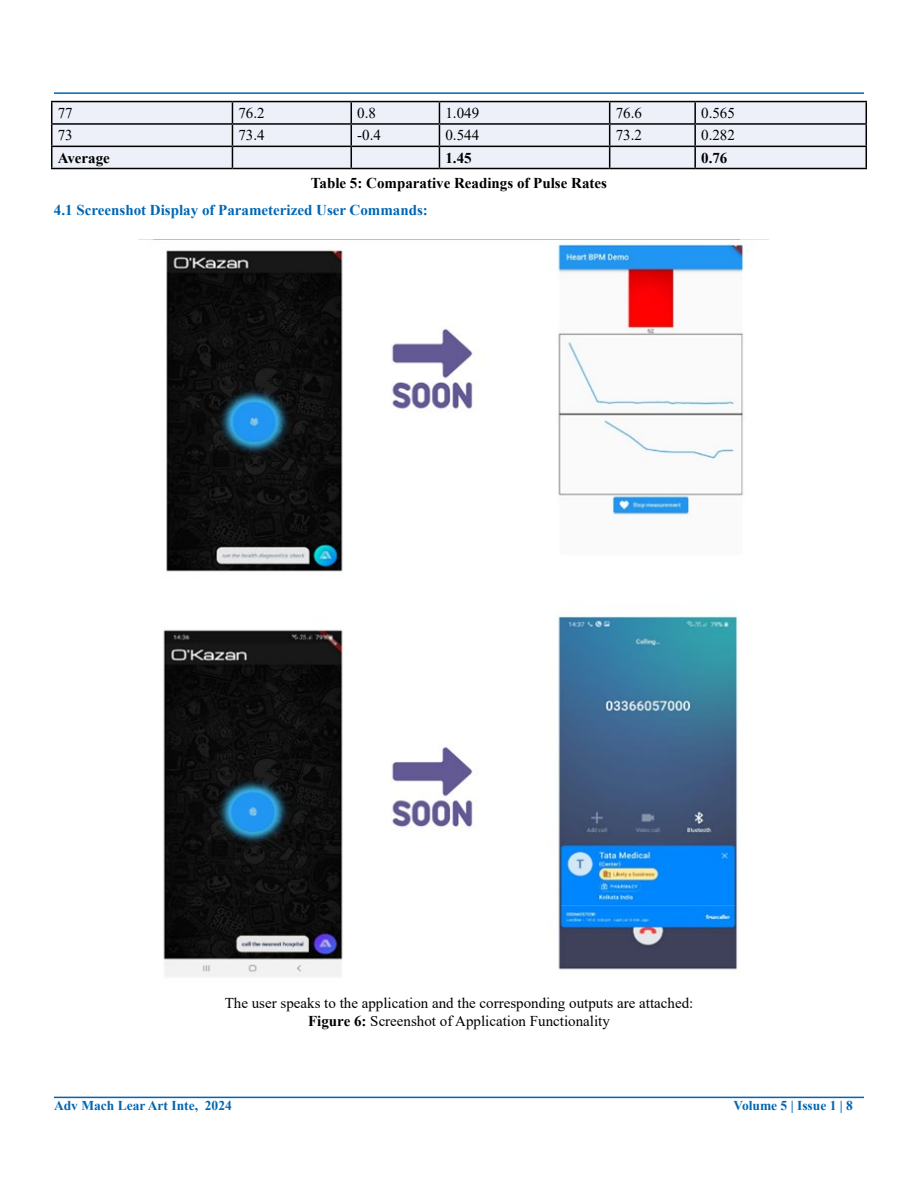
<style>
.page{position:relative;width:918px;height:1188px;background:#fff}
.page>*{position:absolute;margin:0;border:0;box-sizing:border-box;transform-origin:0 0}
.t1{font:15px/18px "Times New Roman";color:#000;text-align:center}
.t2{font:700 15px "Times New Roman";color:#000}
.t3{font:700 15px "Times New Roman";color:#0066b3}
.t4{font:700 13.5px "Times New Roman";color:#0066b3}
.s1{font-weight:700}
</style>
<div class="page">
<hr style="left:54px;top:1097px;width:810px;height:1px;background:#0066b3">
<hr style="left:54px;top:92px;width:810px;height:2px;background:#0066b3">
<svg style="left:52px;top:102px;width:814px;height:66px;background:#e8eaf3"></svg>
<hr style="left:51px;top:101px;width:181px;height:1px;background:#000">
<hr style="left:232px;top:101px;width:119px;height:1px;background:#000">
<hr style="left:351px;top:101px;width:88px;height:1px;background:#000">
<hr style="left:439px;top:101px;width:171px;height:1px;background:#000">
<hr style="left:610px;top:101px;width:85px;height:1px;background:#000">
<hr style="left:695px;top:101px;width:172px;height:1px;background:#000">
<hr style="left:694px;top:102px;width:2px;height:21px;background:#000">
<hr style="left:51px;top:123px;width:181px;height:2px;background:#000">
<hr style="left:232px;top:123px;width:119px;height:2px;background:#000">
<hr style="left:351px;top:123px;width:88px;height:2px;background:#000">
<hr style="left:439px;top:123px;width:171px;height:2px;background:#000">
<hr style="left:610px;top:123px;width:85px;height:2px;background:#000">
<hr style="left:695px;top:123px;width:172px;height:2px;background:#000">
<hr style="left:694px;top:125px;width:2px;height:21px;background:#000">
<hr style="left:51px;top:146px;width:181px;height:1px;background:#000">
<svg style="left:51px;top:102px;width:1px;height:66px"></svg>
<hr style="left:232px;top:146px;width:119px;height:1px;background:#000">
<svg style="left:232px;top:102px;width:1px;height:66px"></svg>
<hr style="left:351px;top:146px;width:88px;height:1px;background:#000">
<svg style="left:351px;top:102px;width:1px;height:66px"></svg>
<hr style="left:439px;top:146px;width:171px;height:1px;background:#000">
<svg style="left:439px;top:102px;width:1px;height:66px"></svg>
<hr style="left:610px;top:146px;width:85px;height:1px;background:#000">
<svg style="left:609px;top:102px;width:1px;height:66px"></svg>
<hr style="left:695px;top:146px;width:172px;height:1px;background:#000">
<hr style="left:694px;top:147px;width:2px;height:21px;background:#000">
<svg style="left:866px;top:102px;width:1px;height:66px"></svg>
<hr style="left:51px;top:168px;width:181px;height:1px;background:#000">
<hr style="left:232px;top:168px;width:119px;height:1px;background:#000">
<hr style="left:351px;top:168px;width:88px;height:1px;background:#000">
<hr style="left:439px;top:168px;width:171px;height:1px;background:#000">
<hr style="left:610px;top:168px;width:85px;height:1px;background:#000">
<hr style="left:695px;top:168px;width:172px;height:1px;background:#000">
<img style="left:139px;top:239px;width:630px;height:738px">
<p class="t1" style="left:58px;top:103px;width:16px">77</p>
<p class="t1" style="left:238px;top:103px;width:28px">76.2</p>
<p class="t1" style="left:357px;top:103px;width:20px">0.8</p>
<p class="t1" style="left:445px;top:103px;width:35px">1.049</p>
<p class="t1" style="left:616px;top:103px;width:28px">76.6</p>
<p class="t1" style="left:701px;top:103px;width:35px">0.565</p>
<p class="t1" style="left:58px;top:126px;width:16px">73</p>
<p class="t1" style="left:238px;top:126px;width:28px">73.4</p>
<p class="t1" style="left:357px;top:126px;width:25px">-0.4</p>
<p class="t1" style="left:445px;top:126px;width:35px">0.544</p>
<p class="t1" style="left:616px;top:126px;width:28px">73.2</p>
<p class="t1" style="left:701px;top:126px;width:35px">0.282</p>
<p class="t2" style="left:58px;top:147px;width:54px">Average</p>
<p class="t2" style="left:445px;top:147px;width:28px">1.45</p>
<p class="t2" style="left:701px;top:147px;width:28px">0.76</p>
<p class="t2" style="left:311px;top:173px;width:298px">Table 5: Comparative Readings of Pulse Rates</p>
<p class="t3" style="left:54px;top:200px;width:375px">4.1 Screenshot Display of Parameterized User Commands:</p>
<p class="t1" style="left:225px;top:993px;width:470px">The user speaks to the application and the corresponding outputs are attached:<br><span class="s1">Figure 6:</span> Screenshot of Application Functionality</p>
<p class="t4" style="left:54px;top:1096px;width:179px">Adv Mach Lear Art Inte, 2024</p>
<p class="t4" style="left:734px;top:1096px;width:121px">Volume 5 | Issue 1 | 8</p>
</div>
